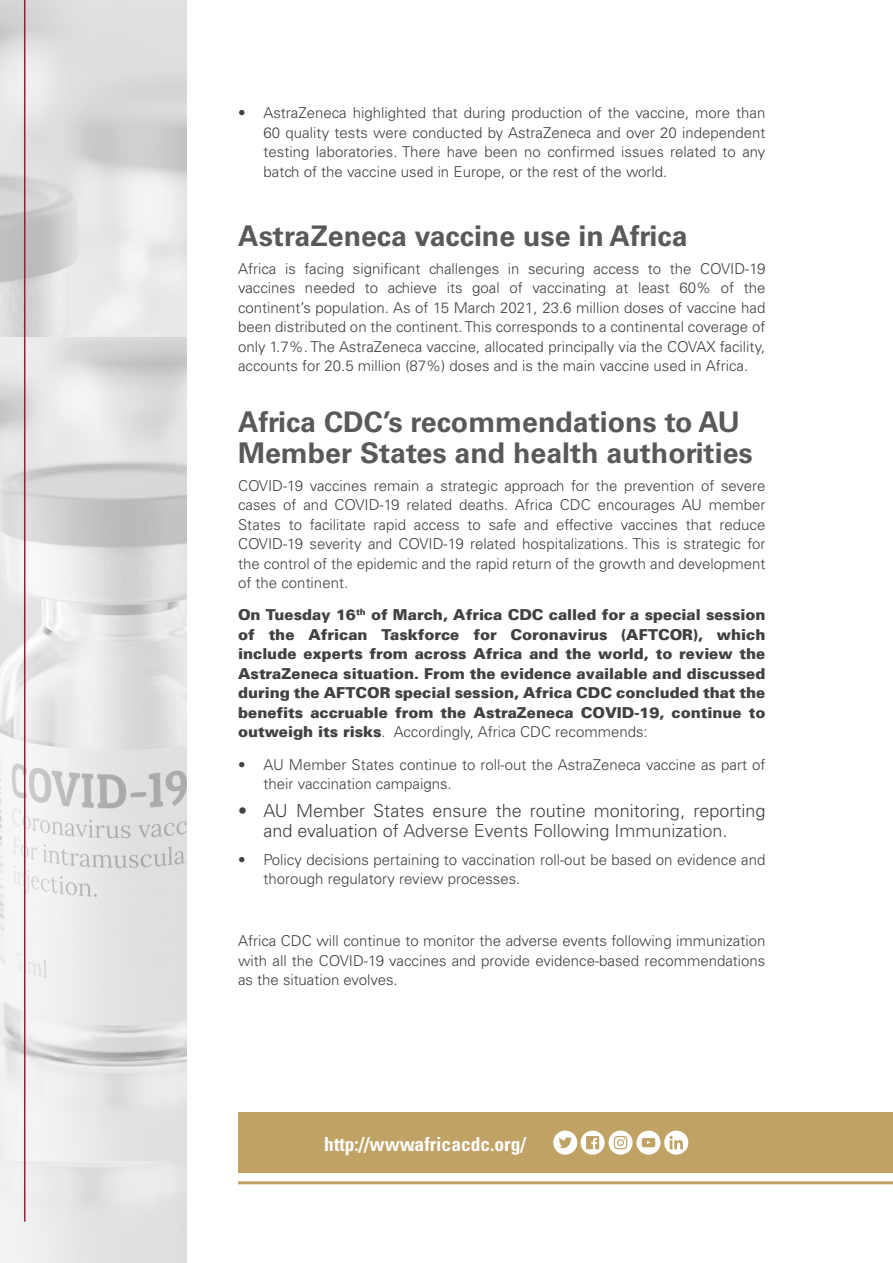
<style>
.page{position:relative;width:893px;height:1263px;background:#fff}
.page>*{position:absolute;margin:0;border:0;box-sizing:border-box;transform-origin:0 0}
.t1{font:700 28.5px/30.8px "Univers";color:#58595b}
.t2{font:700 condensed 19.35px "Univers LT Std";color:#fff}
.t3{font:300 18px/19.5px "Univers";color:#414042}
.t4{font:300 15px/19.5px "Univers";color:#414042;text-align:justify}
.t5{font:900 15px/19.5px "Univers";color:#414042;text-align:justify}
.s1{font-weight:300}
.s2{color:#474747}
</style>
<div class="page">
<svg style="left:0;top:0;width:187px;height:1263px;fill:#e3e3e3"></svg>
<hr style="left:24px;top:0;width:1px;height:1221px;background:#951f39">
<div style="left:238px;top:1112px;width:655px;height:61px;background:#c0a265"></div>
<hr style="left:238px;top:1181px;width:655px;height:3px;background:#c0a265">
<svg style="left:636px;top:1130px;width:24px;height:25px"></svg>
<svg style="left:642px;top:1138px;width:13px;height:9px"></svg>
<div style="left:553px;top:1130px;width:24px;height:25px;background:#fff;border-radius:50%"></div>
<svg style="left:559px;top:1137px;width:13px;height:11px"></svg>
<div style="left:664px;top:1130px;width:24px;height:25px;background:#fff;border-radius:50%"></div>
<svg style="left:669px;top:1136px;width:14px;height:13px"></svg>
<svg style="left:608px;top:1130px;width:25px;height:25px"></svg>
<svg style="left:614px;top:1136px;width:13px;height:13px"></svg>
<svg style="left:581px;top:1130px;width:24px;height:25px"></svg>
<svg style="left:586px;top:1136px;width:13px;height:13px"></svg>
<p class="t4" style="left:264px;top:103px;width:503px;text-indent:-26px">• AstraZeneca highlighted that during production of the vaccine, more than 60 quality tests were conducted by AstraZeneca and over 20 independent testing laboratories. There have been no confirmed issues related to any batch of the vaccine used in Europe, or the rest of the world.</p>
<h1 class="t1" style="left:238px;top:221px;width:451px">AstraZeneca vaccine use in Africa</h1>
<p class="t4" style="left:238px;top:259px;width:529px">Africa is facing significant challenges in securing access to the COVID-19 vaccines needed to achieve its goal of vaccinating at least 60% of the continent’s population. As of 15 March 2021, 23.6 million doses of vaccine had been distributed on the continent. This corresponds to a continental coverage of only 1.7%. The AstraZeneca vaccine, allocated principally via the COVAX facility, accounts for 20.5 million (87%) doses and is the main vaccine used in Africa.</p>
<h1 class="t1" style="left:238px;top:407px;width:516px">Africa CDC’s recommendations to AU<br>Member States and health authorities</h1>
<p class="t4" style="left:238px;top:475px;width:529px">COVID-19 vaccines remain a strategic approach for the prevention of severe cases of and COVID-19 related deaths. Africa CDC encourages AU member States to facilitate rapid access to safe and effective vaccines that reduce COVID-19 severity and COVID-19 related hospitalizations. This is strategic for the control of the epidemic and the rapid return of the growth and development of the continent.</p>
<p class="t5" style="left:238px;top:604px;width:529px">On Tuesday 16<sup>th</sup> of March, Africa CDC called for a special session of the African Taskforce for Coronavirus (AFTCOR), which include experts from across Africa and the world, to review the AstraZeneca situation. From the evidence available and discussed during the AFTCOR special session, Africa CDC concluded that the benefits accruable from the AstraZeneca COVID-19, continue to outweigh its risks<span class="s1">. Accordingly, Africa CDC recommends:</span></p>
<p class="t4" style="left:264px;top:754px;width:503px;text-indent:-26px">• AU Member States continue to roll-out the AstraZeneca vaccine as part of their vaccination campaigns.</p>
<p class="t3" style="left:264px;top:801px;width:503px;text-indent:-26px">• AU Member States ensure the routine monitoring, reporting and evaluation of <span class="s2">Adverse Events Following Immunization.</span></p>
<p class="t4" style="left:264px;top:849px;width:503px;text-indent:-26px">• Policy decisions pertaining to vaccination roll-out be based on evidence and thorough regulatory review processes.</p>
<p class="t4" style="left:238px;top:931px;width:529px">Africa CDC will continue to monitor the adverse events following immunization with all the COVID-19 vaccines and provide evidence-based recommendations as the situation evolves.</p>
<p class="t2" style="left:324px;top:1132px;width:203px">http://www.africacdc.org/</p>
</div>
